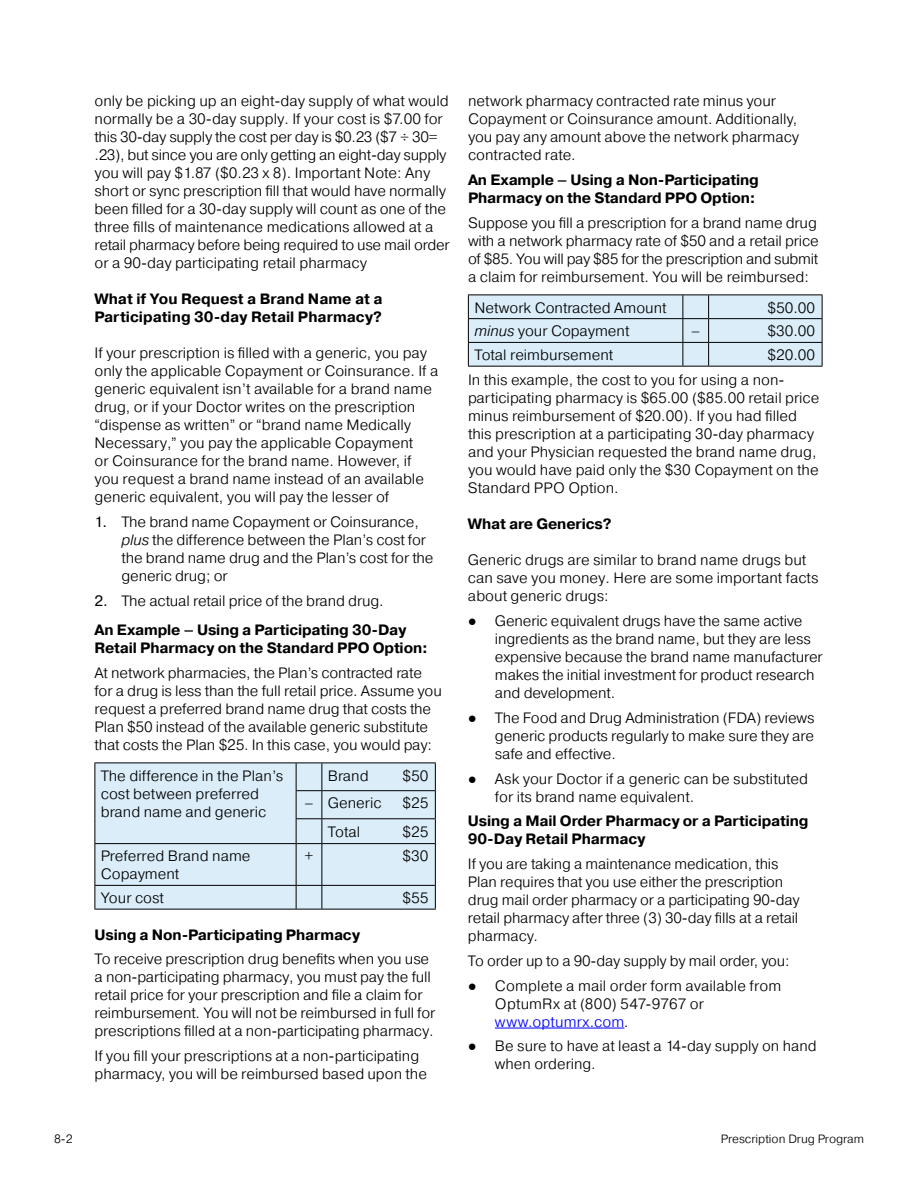
<style>
.page{position:relative;width:918px;height:1188px;background:#fff}
.page>*{position:absolute;margin:0;border:0;box-sizing:border-box;transform-origin:0 0}
.t1{font:300 15px/18px "Pragmatica";letter-spacing:-.005em;color:#000}
.Subhead{font:700 15px/18px "Pragmatica";letter-spacing:-.01em;color:#000}
.t2{font:300 12px "Pragmatica";color:#000}
.s1{font-weight:400}
.s2{font-style:italic}
.s3{font-family:"Arial";font-weight:700}
.s4{color:#00f}
</style>
<div class="page">
<div style="left:95px;top:764px;width:340px;height:145px;background:#daedf9"></div>
<hr style="left:94px;top:763px;width:202px;height:1px;background:#000">
<hr style="left:322px;top:763px;width:114px;height:1px;background:#000">
<hr style="left:322px;top:790px;width:114px;height:1px;background:#000">
<svg style="left:94px;top:763px;width:1px;height:80px"></svg>
<hr style="left:322px;top:818px;width:114px;height:1px;background:#000">
<svg style="left:435px;top:763px;width:1px;height:80px"></svg>
<hr style="left:94px;top:843px;width:202px;height:1px;background:#000">
<hr style="left:94px;top:844px;width:1px;height:41px;background:#000">
<svg style="left:296px;top:763px;width:26px;height:81px"></svg>
<hr style="left:296px;top:844px;width:1px;height:41px;background:#000">
<hr style="left:322px;top:843px;width:114px;height:1px;background:#000">
<hr style="left:321px;top:844px;width:1px;height:41px;background:#000">
<hr style="left:435px;top:844px;width:1px;height:41px;background:#000">
<hr style="left:94px;top:885px;width:202px;height:1px;background:#000">
<svg style="left:94px;top:886px;width:1px;height:23px"></svg>
<hr style="left:322px;top:885px;width:114px;height:1px;background:#000">
<svg style="left:435px;top:886px;width:1px;height:23px"></svg>
<hr style="left:94px;top:909px;width:202px;height:1px;background:#000">
<svg style="left:296px;top:885px;width:26px;height:25px"></svg>
<hr style="left:322px;top:909px;width:114px;height:1px;background:#000">
<hr style="left:495px;top:1028px;width:129px;height:1px;background:#00f">
<svg style="left:468px;top:295px;width:355px;height:72px"></svg>
<hr style="left:709px;top:366px;width:113px;height:1px;background:#000">
<p class="t1" style="left:94px;top:92px;width:357px">only be picking up an eight-day supply of what would normally be a 30-day supply. If your cost is $7. 00 for this 30-day supply the cost per day is $0. 23 ($7 ÷ 30=<br>. 23), but since you are only getting an eight-day supply you will pay $1. 87 ($0. 23 x 8). Important Note: Any short or sync prescription fill that would have normally been filled for a 30-day supply will count as one of the three fills of maintenance medications allowed at a retail pharmacy before being required to use mail order or a 90-day participating retail pharmacy</p>
<p class="Subhead" style="left:94px;top:290px;width:290px">What if You Request a Brand Name at a<br>Participating 30-day Retail Pharmacy?</p>
<p class="t1" style="left:94px;top:344px;width:345px">If your prescription is filled with a generic, you pay only the applicable Copayment or Coinsurance. If a generic equivalent isn’t available for a brand name drug, or if your Doctor writes on the prescription “dispense as written” or “brand name Medically Necessary,” you pay the applicable Copayment<br>or Coinsurance for the brand name. However, if you request a brand name instead of an available generic equivalent, you will pay the lesser of</p>
<p class="t1" style="left:122px;top:513px;width:314px;text-indent:-27px"><span class="s1">1.</span> The brand name Copayment or Coinsurance, <span class="s2">plus</span> the difference between the Plan’s cost for the brand name drug and the Plan’s cost for the generic drug; or</p>
<p class="t1" style="left:94px;top:591px;width:287px"><span class="s1">2.</span> The actual retail price of the brand drug.</p>
<p class="Subhead" style="left:94px;top:621px;width:335px">An Example – Using a Participating 30-Day<br>Retail Pharmacy on the Standard PPO Option:</p>
<p class="t1" style="left:94px;top:663px;width:349px">At network pharmacies, the Plan’s contracted rate for a drug is less than the full retail price. Assume you request a preferred brand name drug that costs the Plan $50 instead of the available generic substitute that costs the Plan $25. In this case, you would pay:</p>
<p class="t1" style="left:101px;top:766px;width:184px">The difference in the Plan’s cost between preferred brand name and generic</p>
<p class="t1" style="left:328px;top:766px;width:42px">Brand</p>
<p class="t1" style="left:402px;top:766px;width:27px">$50</p>
<p class="t1" style="left:305px;top:794px;width:10px">–</p>
<p class="t1" style="left:328px;top:794px;width:55px">Generic</p>
<p class="t1" style="left:402px;top:794px;width:27px">$25</p>
<p class="t1" style="left:328px;top:822px;width:34px">Total</p>
<p class="t1" style="left:402px;top:822px;width:27px">$25</p>
<p class="t1" style="left:101px;top:847px;width:151px">Preferred Brand name<br>Copayment</p>
<p class="t1" style="left:304px;top:847px;width:10px">+</p>
<p class="t1" style="left:402px;top:847px;width:27px">$30</p>
<p class="t1" style="left:101px;top:889px;width:65px">Your cost</p>
<p class="t1" style="left:402px;top:889px;width:27px">$55</p>
<p class="Subhead" style="left:94px;top:926px;width:267px">Using a Non-Participating Pharmacy</p>
<p class="t1" style="left:94px;top:950px;width:342px">To receive prescription drug benefits when you use a non-participating pharmacy, you must pay the full retail price for your prescription and file a claim for reimbursement. You will not be reimbursed in full for prescriptions filled at a non-participating pharmacy.</p>
<p class="t1" style="left:94px;top:1047px;width:334px">If you fill your prescriptions at a non-participating pharmacy, you will be reimbursed based upon the</p>
<p class="t1" style="left:468px;top:92px;width:333px">network pharmacy contracted rate minus your Copayment or Coinsurance amount. Additionally, you pay any amount above the network pharmacy contracted rate.</p>
<p class="Subhead" style="left:468px;top:171px;width:292px">An Example – Using a Non-Participating<br>Pharmacy on the Standard PPO Option:</p>
<p class="t1" style="left:468px;top:213px;width:352px">Suppose you fill a prescription for a brand name drug with a network pharmacy rate of $50 and a retail price of $85. You will pay $85 for the prescription and submit a claim for reimbursement. You will be reimbursed:</p>
<p class="t1" style="left:474px;top:298px;width:194px">Network Contracted Amount</p>
<p class="t1" style="left:767px;top:298px;width:49px">$50. 00</p>
<p class="t1" style="left:474px;top:322px;width:157px"><span class="s2">minus</span> your Copayment</p>
<p class="t1" style="left:691px;top:322px;width:10px">–</p>
<p class="t1" style="left:767px;top:322px;width:49px">$30. 00</p>
<p class="t1" style="left:474px;top:346px;width:140px">Total reimbursement</p>
<p class="t1" style="left:767px;top:346px;width:49px">$20. 00</p>
<p class="t1" style="left:468px;top:371px;width:353px">In this example, the cost to you for using a non&shy;participating pharmacy is $65. 00 ($85. 00 retail price minus reimbursement of $20.00). If you had filled this prescription at a participating 30-day pharmacy and your Physician requested the brand name drug, you would have paid only the $30 Copayment on the Standard PPO Option.</p>
<p class="Subhead" style="left:468px;top:515px;width:145px">What are Generics?</p>
<p class="t1" style="left:468px;top:551px;width:352px">Generic drugs are similar to brand name drugs but can save you money. Here are some important facts about generic drugs:</p>
<p class="t1" style="left:495px;top:612px;width:329px;text-indent:-27px"><span class="s3">●</span> Generic equivalent drugs have the same active ingredients as the brand name, but they are less expensive because the brand name manufacturer makes the initial investment for product research and development.</p>
<p class="t1" style="left:495px;top:708px;width:321px;text-align:justify;text-indent:-27px"><span class="s3">●</span> The Food and Drug Administration (FDA) reviews generic products regularly to make sure they are safe and effective.</p>
<p class="t1" style="left:495px;top:769px;width:315px;text-indent:-27px"><span class="s3">●</span> Ask your Doctor if a generic can be substituted for its brand name equivalent.</p>
<p class="Subhead" style="left:468px;top:812px;width:342px">Using a Mail Order Pharmacy or a Participating<br>90-Day Retail Pharmacy</p>
<p class="t1" style="left:468px;top:855px;width:333px">If you are taking a maintenance medication, this Plan requires that you use either the prescription drug mail order pharmacy or a participating 90-day retail pharmacy after three (3) 30-day fills at a retail pharmacy.</p>
<p class="t1" style="left:468px;top:951px;width:323px">To order up to a 90-day supply by mail order, you:</p>
<p class="t1" style="left:495px;top:976px;width:288px;text-indent:-27px"><span class="s3">●</span> Complete a mail order form available from<br>OptumRx at (800) 547-9767 or <span class="s4">www.optumrx.com</span><span class="s2">.</span></p>
<p class="t1" style="left:495px;top:1037px;width:323px;text-indent:-27px"><span class="s3">●</span> Be sure to have at least a 14-day supply on hand when ordering.</p>
<p class="t2" style="left:54px;top:1132px;width:20px">8-2</p>
<p class="t2" style="left:721px;top:1132px;width:145px">Prescription Drug Program</p>
</div>
